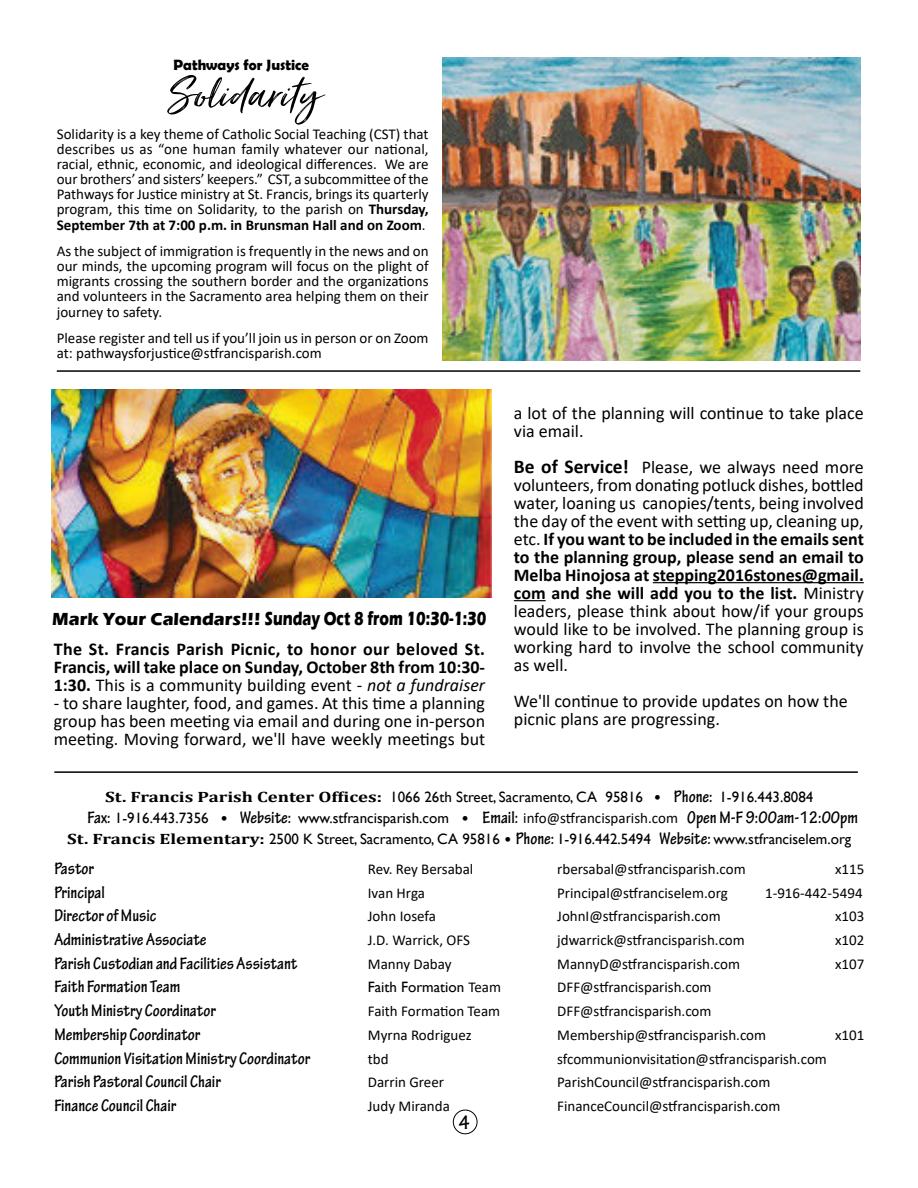
<style>
.page{position:relative;width:918px;height:1188px;background:#fff}
.page>*{position:absolute;margin:0;border:0;box-sizing:border-box;transform-origin:0 0}
.t1{font:52.5px "Just Lovely Slanted Wide";color:#000}
.t2{font:700 condensed 21px "Tekton Pro";color:#000}
.t3{font:700 19.8px "Eras ITC";color:#000;scale:.75 1}
.t4{font:700 condensed 18px "Tekton Pro";color:#000}
.t5{font:18px/18px "Ckpxjl Calibri";color:#000;text-align:justify}
.t6{font:18px/18px "Wmpmqn Calibri";color:#000}
.t7{font:700 18px/18px "Nwyvrb Calibri";color:#000;text-align:justify}
.t8{font:700 18px/18px "Frgmwf Calibri";color:#000}
.t9{font:15px/15px "Ckpxjl Calibri";color:#000;text-align:justify}
.t10{font:15px "Gill Sans";color:#000}
.t11{font:15px/15px "Wmpmqn Calibri";color:#000}
.t12{font:700 15px "Nwyvrb Calibri";color:#000}
.t13{font:700 15px "Berlin Sans FB Demi";color:#000}
.s1{font-family:"Wmpmqn Calibri"}
.s2{font-family:"Frgmwf Calibri";font-weight:700}
.s3{font-family:"Wmpmqn Calibri";font-weight:400}
.s4{font-family:"Ckpxjl Calibri"}
.s5{font-size:18px}
.s6{font-family:"Frgmwf Calibri"}
.s7{font-family:"Calibri";font-weight:400;font-style:italic}
.s8{font-family:"Frgmwf Calibri";font-weight:700;font-size:19.5px}
.s9{font-family:"Ftyhjv Cambria";font-weight:700}
.s10{font-style:inherit}
.s11{font-family:"Tekton Pro";font-weight:700;font-stretch:condensed;font-size:18px}
.s12{font-family:"Gill Sans";font-weight:400;font-stretch:normal;font-size:15px}
.s13{font-family:"Wmpmqn Calibri";font-weight:400;font-stretch:normal;font-size:15px}
.s14{font-family:"Ckpxjl Calibri";font-weight:400;font-stretch:normal;font-size:15px}
</style>
<div class="page">
<div style="left:453px;top:1110px;width:24px;height:24px;border:1px solid #000;border-radius:50%"></div>
<hr style="left:54px;top:771px;width:804px;height:2px;background:#000">
<hr style="left:57px;top:370px;width:803px;height:2px;background:#000">
<img style="left:52px;top:389px;width:440px;height:209px">
<hr style="left:653px;top:582px;width:211px;height:1px;background:#000">
<hr style="left:514px;top:600px;width:32px;height:1px;background:#000">
<img style="left:442px;top:57px;width:418px;height:303px">
<p class="t13" style="left:173px;top:56px;width:137px">Pathways for Justice</p>
<p class="t1" style="left:169px;top:63px;width:152px">Solidarity</p>
<p class="t9" style="left:57px;top:126px;width:373px"><span class="s1">Solidarity is a key theme of Catholic Social Teaching (CST) that </span>describes us as “one human family whatever our national, racial, ethnic, economic, and ideological differences. We are our brothers’ and sisters’ keepers.” CST, a subcommittee of the Pathways for Justice ministry at St. Francis, brings its quarterly program, this time on Solidarity, to the parish on <span class="s2">Thursday,</span></p>
<p class="t12" style="left:57px;top:215px;width:370px">September 7th at 7:00 p.m. in Brunsman Hall and on Zoom<span class="s3">.</span></p>
<p class="t9" style="left:57px;top:243px;width:373px">As the subject of immigration is frequently in the news and on <span class="s1">our minds, the upcoming program will focus on the plight of </span>migrants crossing the southern border and the organizations <span class="s1">and volunteers in the Sacramento area helping them on their</span></p>
<p class="t11" style="left:57px;top:304px;width:107px">journey to safety.</p>
<p class="t11" style="left:57px;top:330px;width:373px">Please register and tell us if you’ll join us in person or on Zoom <span class="s4">at: pathwaysforjustice@stfrancisparish.com</span></p>
<p class="t3" style="left:52px;top:607px;width:580px"><span class="s5">Mark Your Calendars!!!</span> Sunday Oct 8 from 10:30-1:30</p>
<p class="t7" style="left:54px;top:640px;width:433px"><span class="s6">The St. Francis Parish Picnic, to honor our beloved St.<br></span>Francis, will take place on Sunday, October 8th from 10:30- 1:30. <span class="s3">This is a community building event -</span> <span class="s7">not a fundraiser</span></p>
<p class="t5" style="left:54px;top:694px;width:433px">- to share laughter, food, and games. At this time a planning group has been meeting via email and during one in-person meeting. Moving forward, we'll have weekly meetings but</p>
<p class="t5" style="left:514px;top:403px;width:351px">a lot of the planning will continue to take place</p>
<p class="t6" style="left:514px;top:412px;width:351px;line-height:36px">via email.<br><span class="s8">Be of Service!</span> Please, we always need more</p>
<p class="t5" style="left:514px;top:475px;width:351px">volunteers, from donating potluck dishes, bottled</p>
<p class="t6" style="left:514px;top:493px;width:351px">water, loaning us canopies/tents, being involved</p>
<p class="t5" style="left:514px;top:511px;width:351px">the day of the event with setting up, cleaning up,</p>
<p class="t8" style="left:514px;top:529px;width:352px"><span class="s3">etc.</span> If you want to be included in the emails sent to the planning group, please send an email to</p>
<p class="t7" style="left:514px;top:565px;width:351px"><span class="s6">Melba Hinojosa at</span> stepping2016stones@gmail.</p>
<p class="t8" style="left:514px;top:583px;width:351px">com and she will add you to the list. <span class="s3">Ministry</span></p>
<p class="t6" style="left:514px;top:601px;width:351px;text-align:justify">leaders, please think about how/if your groups would like to be involved. The planning group is working hard to involve the school community as well.</p>
<p class="t5" style="left:514px;top:691px;width:335px">We'll continue to provide updates on how the</p>
<p class="t6" style="left:514px;top:709px;width:208px">picnic plans are progressing.</p>
<p class="t10" style="left:105px;top:788px;width:710px"><span class="s9">St. Francis Parish Center Offices:</span> <span class="s10">1</span>066 26th Street, Sacramento, CA 95816 <span class="s1">•</span> <span class="s11">Phone:</span> <span class="s10">1-916.443.8084</span></p>
<p class="t4" style="left:88px;top:807px;width:772px">Fax: <span class="s12">1-916.443.7356</span> <span class="s13">•</span> Website: <span class="s12">www.stfrancisparish.com</span> <span class="s13">•</span> Email: <span class="s14">info@stfrancisparish.com</span> Open M-F 9:00am-12:00pm</p>
<p class="t10" style="left:67px;top:830px;width:786px"><span class="s9">St. Francis Elementary:</span> 2500 K Street, Sacramento, CA 95816 <span class="s1">•</span> <span class="s11">Phone:</span> <span class="s10">1-916.442.5494</span> <span class="s11">Website:</span> www.stfranciselem.org</p>
<p class="t4" style="left:54px;top:858px;width:41px">Pastor</p>
<p class="t9" style="left:368px;top:861px;width:107px"><span class="s1">Rev.</span> Rey Bersabal</p>
<p class="t9" style="left:557px;top:861px;width:190px">rbersabal@stfrancisparish.com</p>
<p class="t9" style="left:835px;top:861px;width:31px">x115</p>
<p class="t4" style="left:54px;top:881px;width:52px">Principal</p>
<p class="t9" style="left:368px;top:885px;width:59px">Ivan Hrga</p>
<p class="t9" style="left:557px;top:885px;width:172px">Principal@stfranciselem.org</p>
<p class="t9" style="left:765px;top:885px;width:99px">1-916-442-5494</p>
<p class="t4" style="left:54px;top:905px;width:104px">Director of Music</p>
<p class="t9" style="left:368px;top:908px;width:70px">John Iosefa</p>
<p class="t9" style="left:557px;top:908px;width:165px">JohnI@stfrancisparish.com</p>
<p class="t9" style="left:835px;top:908px;width:31px">x103</p>
<p class="t4" style="left:54px;top:929px;width:154px">Administrative Associate</p>
<p class="t9" style="left:368px;top:932px;width:104px">J.D. Warrick, OFS</p>
<p class="t9" style="left:557px;top:932px;width:189px">jdwarrick@stfrancisparish.com</p>
<p class="t9" style="left:835px;top:932px;width:31px">x102</p>
<p class="t4" style="left:54px;top:953px;width:245px">Parish Custodian and Facilities Assistant</p>
<p class="t9" style="left:368px;top:956px;width:85px">Manny Dabay</p>
<p class="t9" style="left:557px;top:956px;width:184px">MannyD@stfrancisparish.com</p>
<p class="t9" style="left:835px;top:956px;width:31px">x107</p>
<p class="t4" style="left:54px;top:976px;width:127px">Faith Formation Team</p>
<p class="t10" style="left:368px;top:979px;width:135px">Faith Formation <span class="s1">Team</span></p>
<p class="t9" style="left:557px;top:980px;width:156px">DFF@stfrancisparish.com</p>
<p class="t4" style="left:54px;top:1000px;width:163px">Youth Ministry Coordinator</p>
<p class="t9" style="left:368px;top:1003px;width:134px">Faith Formation Team</p>
<p class="t9" style="left:557px;top:1003px;width:156px">DFF@stfrancisparish.com</p>
<p class="t4" style="left:54px;top:1024px;width:148px">Membership Coordinator</p>
<p class="t9" style="left:368px;top:1027px;width:105px">Myrna Rodriguez</p>
<p class="t9" style="left:557px;top:1027px;width:210px">Membership@stfrancisparish.com</p>
<p class="t9" style="left:835px;top:1027px;width:31px">x101</p>
<p class="t4" style="left:54px;top:1047px;width:257px">Communion Visitation Ministry Coordinator</p>
<p class="t9" style="left:368px;top:1051px;width:22px">tbd</p>
<p class="t9" style="left:557px;top:1051px;width:271px">sfcommunionvisitation@stfrancisparish.com</p>
<p class="t4" style="left:54px;top:1071px;width:168px">Parish Pastoral Council Chair</p>
<p class="t9" style="left:368px;top:1074px;width:78px">Darrin Greer</p>
<p class="t9" style="left:557px;top:1074px;width:215px">ParishCouncil@stfrancisparish.com</p>
<p class="t4" style="left:54px;top:1095px;width:124px">Finance Council Chair</p>
<p class="t9" style="left:368px;top:1098px;width:84px">Judy Miranda</p>
<p class="t9" style="left:557px;top:1098px;width:225px">FinanceCouncil@stfrancisparish.com</p>
<p class="t2" style="left:459px;top:1110px;width:12px">4</p>
</div>
